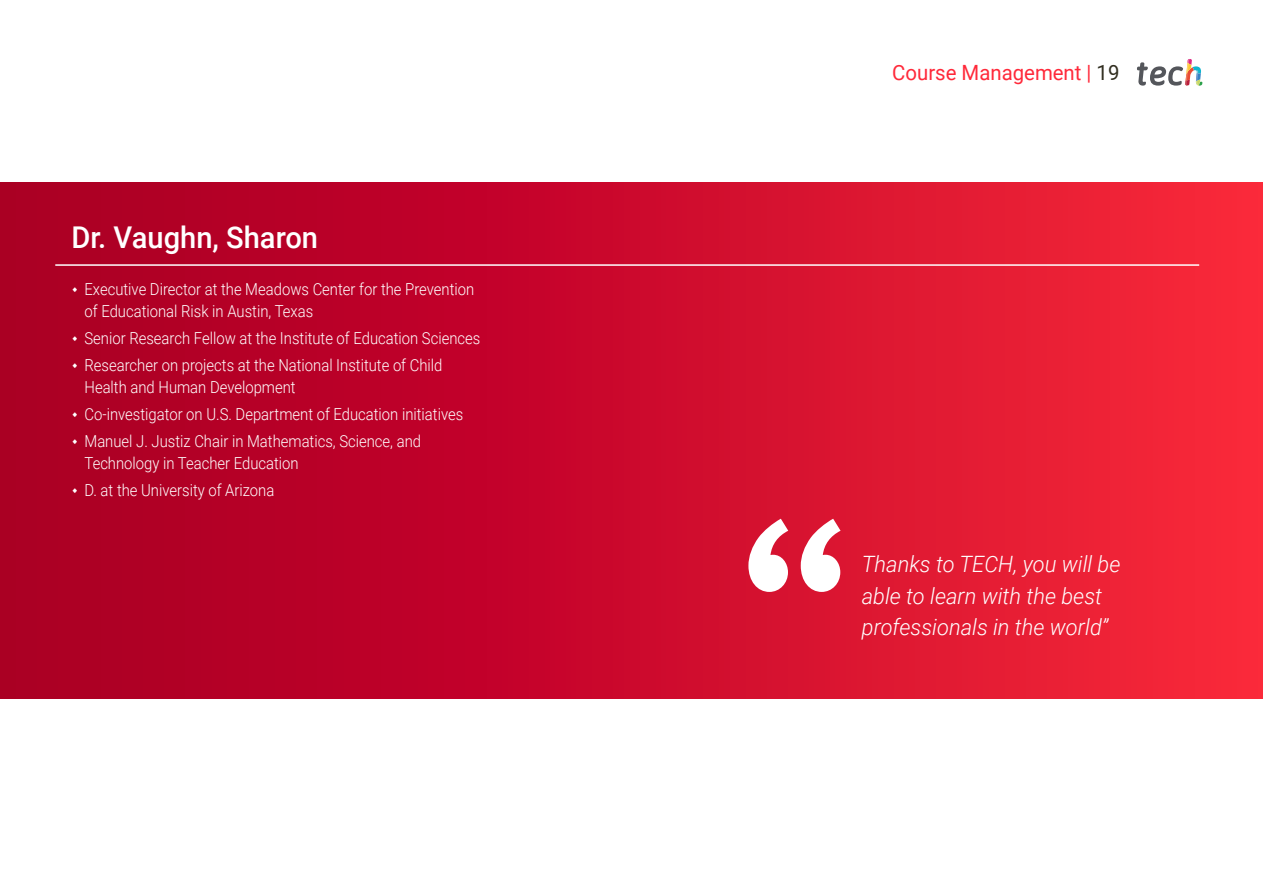
<style>
.page{position:relative;width:1263px;height:893px;background:#fff}
.page>*{position:absolute;margin:0;border:0;box-sizing:border-box;transform-origin:0 0}
.t1{font:500 30px "Roboto";color:#fff}
.t2{font:italic 300 22.5px/31.5px "Roboto";color:#fff}
.t3{font:21px "Roboto";color:#ff293a}
.t4{font:300 16.5px/26.7px "Roboto";color:#fff;scale:.9 1}
.s1{color:#312e20}
</style>
<div class="page">
<div style="left:0;top:182px;width:1263px;height:516px;background:linear-gradient(to right,#a50022,#f72539)"></div>
<svg style="left:748px;top:519px;width:92px;height:73px"></svg>
<svg style="left:1137px;top:59px;width:65px;height:27px"></svg>
<hr style="left:55px;top:264px;width:1144px;height:2px;background:#fff">
<svg style="left:73px;top:287px;width:4px;height:5px"></svg>
<svg style="left:73px;top:336px;width:4px;height:5px"></svg>
<svg style="left:73px;top:363px;width:4px;height:5px"></svg>
<svg style="left:73px;top:412px;width:4px;height:5px"></svg>
<svg style="left:73px;top:439px;width:4px;height:5px"></svg>
<svg style="left:73px;top:488px;width:4px;height:5px"></svg>
<h1 class="t1" style="left:71px;top:216px;width:248px">Dr. Vaughn, Sharon</h1>
<p class="t4" style="left:85px;top:277px;width:434px;line-height:22.5px">Executive Director at the Meadows Center for the Prevention of Educational Risk in Austin, Texas</p>
<p class="t4" style="left:85px;top:324px;width:441px">Senior Research Fellow at the Institute of Education Sciences<br>Researcher on projects at the National Institute of Child</p>
<p class="t4" style="left:85px;top:373px;width:422px">Health and Human Development<br>Co-investigator on U.S. Department of Education initiatives<br>Manuel J. Justiz Chair in Mathematics, Science, and</p>
<p class="t4" style="left:85px;top:449px;width:239px">Technology in Teacher Education<br>D. at the University of Arizona</p>
<p class="t3" style="left:892px;top:57px;width:229px">Course Management | <span class="s1">19</span></p>
<h2 class="t2" style="left:862px;top:548px;width:260px">Thanks to TECH, you will be able to learn with the best professionals in the world”</h2>
</div>
